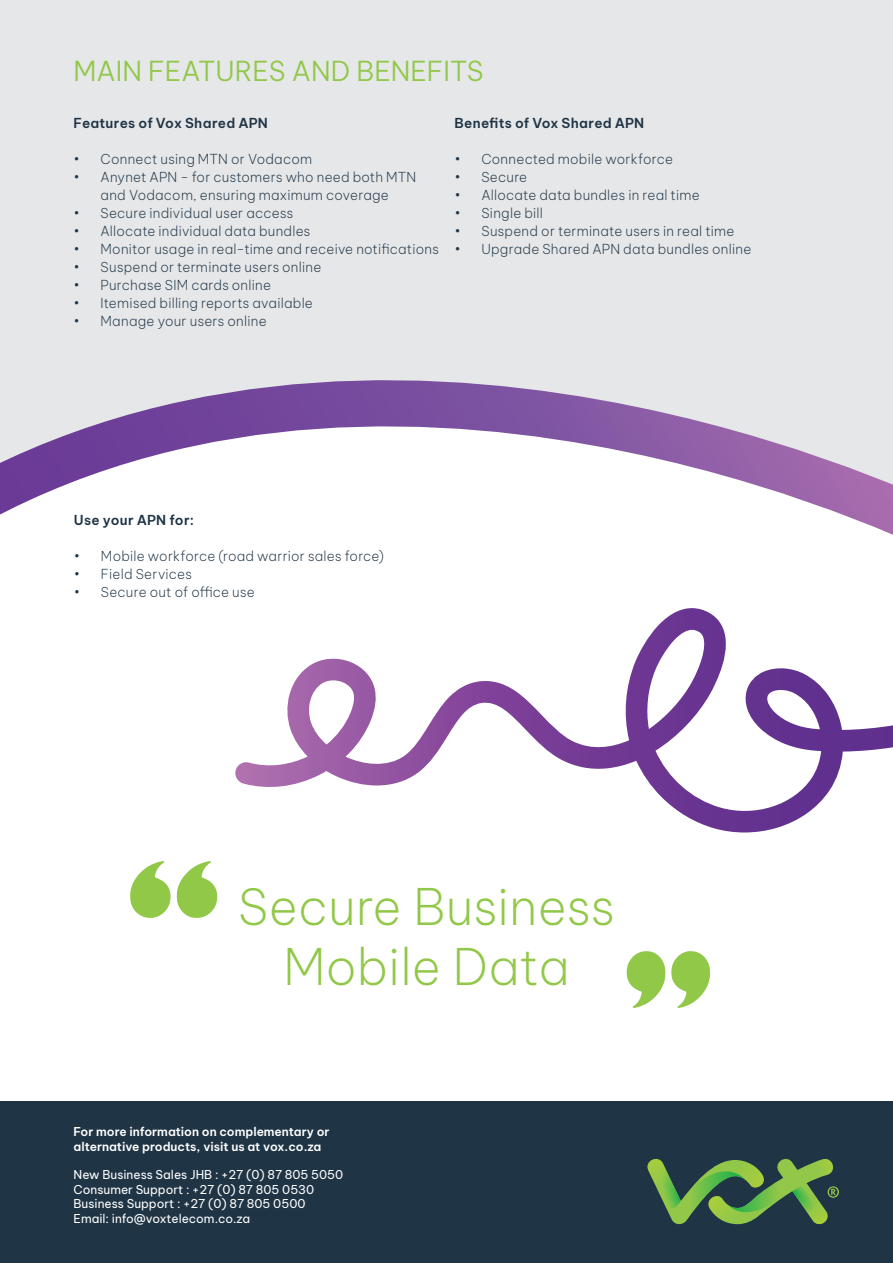
<style>
.page{position:relative;width:893px;height:1263px;background:#fff}
.page>*{position:absolute;margin:0;border:0;box-sizing:border-box;transform-origin:0 0}
.t1{font:200 49.35px/59.2px "Be Vietnam Pro";letter-spacing:.005em;color:#91c848;text-align:center}
.t2{font:300 27px "Be Vietnam Pro";color:#91c848}
.t3{font:200 13.5px/18px "Be Vietnam Pro";letter-spacing:.015em;color:#1f3445;text-align:center}
.t4{font:600 13.5px "Be Vietnam Pro";letter-spacing:.015em;color:#1f3445}
.t5{font:12px "Be Vietnam Pro";color:#fff}
.t6{font:600 12px "Be Vietnam Pro";color:#fff}
</style>
<div class="page">
<div style="left:0;top:0;width:893px;height:380px;background:#e6e7e8"></div>
<svg style="left:0;top:380px;width:893px;height:155px"></svg>
<svg style="left:626px;top:951px;width:39px;height:57px"></svg>
<svg style="left:671px;top:951px;width:39px;height:57px"></svg>
<svg style="left:177px;top:861px;width:40px;height:57px"></svg>
<svg style="left:130px;top:861px;width:41px;height:57px"></svg>
<div style="left:0;top:1101px;width:893px;height:162px;background:#1f3445"></div>
<svg style="left:647px;top:1158px;width:192px;height:67px"></svg>
<svg style="left:235px;top:608px;width:658px;height:224px"></svg>
<p class="t2" style="left:74px;top:49px;width:412px">MAIN FEATURES AND BENEFITS</p>
<p class="t4" style="left:74px;top:111px;width:196px">Features of Vox Shared APN</p>
<p class="t3" style="left:74px;top:149px;width:240px">• Connect using MTN or Vodacom</p>
<p class="t3" style="left:74px;top:167px;width:344px">• Anynet APN - for customers who need both MTN and Vodacom, ensuring maximum coverage</p>
<p class="t3" style="left:74px;top:203px;width:221px">• Secure individual user access</p>
<p class="t3" style="left:74px;top:221px;width:238px">• Allocate individual data bundles</p>
<p class="t3" style="left:74px;top:239px;width:367px">• Monitor usage in real-time and receive notifications</p>
<p class="t3" style="left:74px;top:257px;width:249px">• Suspend or terminate users online</p>
<p class="t3" style="left:74px;top:275px;width:199px">• Purchase SIM cards online</p>
<p class="t3" style="left:74px;top:293px;width:241px">• Itemised billing reports available</p>
<p class="t3" style="left:74px;top:311px;width:195px">• Manage your users online</p>
<p class="t4" style="left:454px;top:111px;width:191px">Benefits of Vox Shared APN</p>
<p class="t3" style="left:454px;top:149px;width:220px">• Connected mobile workforce</p>
<p class="t3" style="left:454px;top:167px;width:74px">• Secure</p>
<p class="t3" style="left:454px;top:185px;width:247px">• Allocate data bundles in real time</p>
<p class="t3" style="left:454px;top:203px;width:90px">• Single bill</p>
<p class="t3" style="left:454px;top:221px;width:282px">• Suspend or terminate users in real time</p>
<p class="t3" style="left:454px;top:239px;width:299px">• Upgrade Shared APN data bundles online</p>
<p class="t4" style="left:74px;top:509px;width:122px">Use your APN for:</p>
<p class="t3" style="left:74px;top:546px;width:312px">• Mobile workforce (road warrior sales force)</p>
<p class="t3" style="left:74px;top:564px;width:119px">• Field Services</p>
<p class="t3" style="left:74px;top:582px;width:182px">• Secure out of office use</p>
<p class="t1" style="left:238px;top:873px;width:378px">Secure Business<br>Mobile Data</p>
<p class="t6" style="left:74px;top:1122px;width:257px">For more information on complementary or</p>
<p class="t6" style="left:74px;top:1136px;width:249px">alternative products, visit us at vox.co.za</p>
<p class="t5" style="left:74px;top:1165px;width:271px">New Business Sales JHB : +27 (0) 87 805 5050</p>
<p class="t5" style="left:74px;top:1179px;width:242px">Consumer Support : +27 (0) 87 805 0530</p>
<p class="t5" style="left:74px;top:1194px;width:233px">Business Support : +27 (0) 87 805 0500</p>
<p class="t5" style="left:74px;top:1208px;width:178px">Email: info@voxtelecom.co.za</p>
</div>
